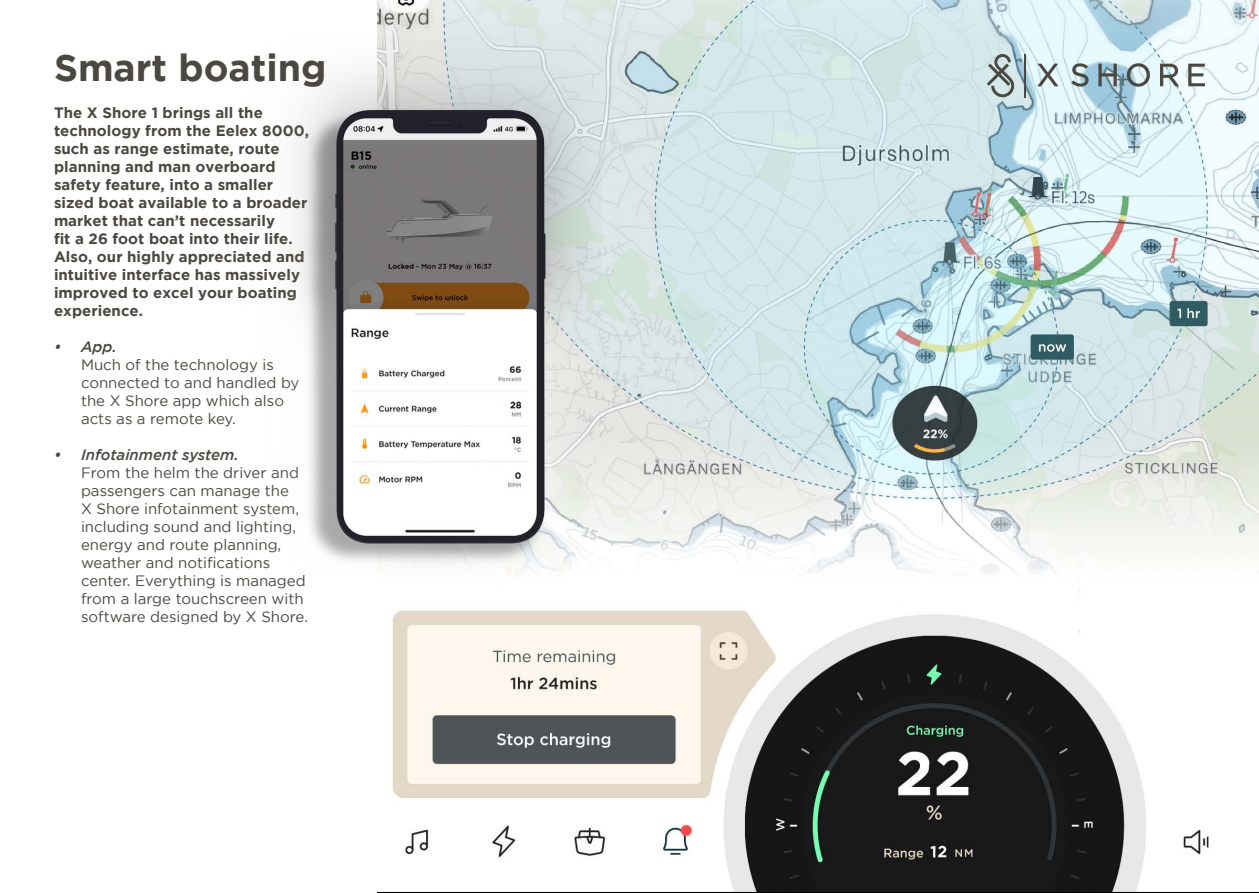
<style>
.page{position:relative;width:1259px;height:893px;background:#fff}
.page>*{position:absolute;margin:0;border:0;box-sizing:border-box;transform-origin:0 0}
.t1{font:700 37.5px "Gotham";color:#4a4840}
.t2{font:15px/18px "Gotham";color:#4a4840}
.t3{font:700 15px/18px "Gotham";letter-spacing:.005em;color:#4a4840}
.s1{font-weight:500;font-style:italic}
</style>
<div class="page">
<img style="left:377px;top:0;width:882px;height:893px">
<img style="left:294px;top:36px;width:307px;height:540px">
<svg style="left:1037px;top:64px;width:21px;height:22px"></svg>
<svg style="left:1071px;top:63px;width:17px;height:24px"></svg>
<svg style="left:1098px;top:64px;width:18px;height:22px"></svg>
<svg style="left:1126px;top:63px;width:24px;height:24px"></svg>
<svg style="left:1160px;top:64px;width:19px;height:22px"></svg>
<svg style="left:1188px;top:64px;width:17px;height:22px"></svg>
<svg style="left:986px;top:54px;width:28px;height:43px"></svg>
<hr style="left:1025px;top:54px;width:1px;height:43px;background:#4a4840">
<p class="t1" style="left:54px;top:46px;width:274px">Smart boating</p>
<p class="t3" style="left:54px;top:104px;width:210px">The X Shore 1 brings all the</p>
<p class="t3" style="left:54px;top:122px;width:256px">technology from the Eelex 8000, such as range estimate, route planning and man overboard</p>
<p class="t3" style="left:54px;top:176px;width:221px">safety feature, into a smaller</p>
<p class="t3" style="left:54px;top:194px;width:255px">sized boat available to a broader</p>
<p class="t3" style="left:54px;top:212px;width:252px">market that can’t necessarily<br>fit a 26 foot boat into their life.<br>Also, our highly appreciated and intuitive interface has massively improved to excel your boating experience.</p>
<p class="t2" style="left:81px;top:338px;width:220px;text-indent:-27px"><span class="s1">• App.<br></span>Much of the technology is connected to and handled by the X Shore app which also acts as a remote key.</p>
<p class="t2" style="left:81px;top:446px;width:228px;text-indent:-27px"><span class="s1">• Infotainment system.<br></span>From the helm the driver and passengers can manage the<br>X Shore infotainment system, including sound and lighting, energy and route planning, weather and notifications center. Everything is managed from a large touchscreen with software designed by X Shore.</p>
</div>
